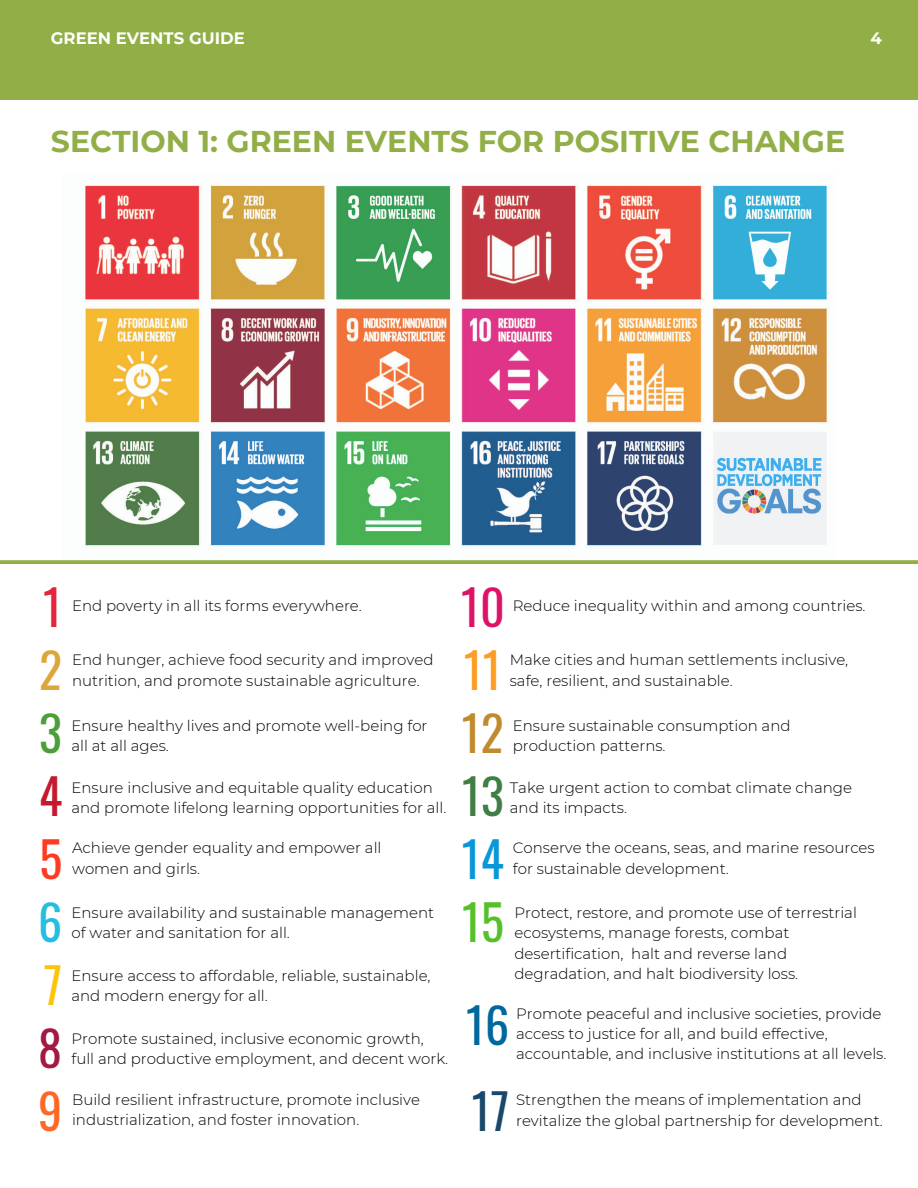
<style>
.page{position:relative;width:918px;height:1188px;background:#fff}
.page>*{position:absolute;margin:0;border:0;box-sizing:border-box;transform-origin:0 0}
.t1{font:48px "Oswald";color:#dd1367}
.t2{font:48px "Oswald";color:#fd9d24}
.t3{font:48px "Oswald";color:#bf8b2e}
.t4{font:48px "Oswald";color:#3f7e44}
.t5{font:48px "Oswald";color:#0a97d9}
.t6{font:48px "Oswald";color:#56c02b}
.t7{font:48px "Oswald";color:#00689d}
.t8{font:48px "Oswald";color:#19486a}
.t9{font:48px "Oswald";color:#e5243b}
.t10{font:48px "Oswald";color:#dda63a}
.t11{font:48px "Oswald";color:#4c9f38}
.t12{font:48px "Oswald";color:#c5192d}
.t13{font:48px "Oswald";color:#ff3a21}
.t14{font:48px "Oswald";color:#26bde2}
.t15{font:48px "Oswald";color:#fcc30b}
.t16{font:48px "Oswald";color:#a21942}
.t17{font:48px "Oswald";color:#fd6925}
.t18{font:700 30px "Montserrat";color:#91af46}
.t19{font:700 16.5px "Montserrat";color:#fff}
.t20{font:300 15px/20.2px "Montserrat";color:#000}
</style>
<div class="page">
<div style="left:0;top:0;width:918px;height:99px;background:#91af46"></div>
<img style="left:85px;top:185px;width:743px;height:362px">
<svg style="left:0;top:560px;width:918px;height:4px;background:#96b24e"></svg>
<p class="t19" style="left:51px;top:28px;width:195px">GREEN EVENTS GUIDE</p>
<p class="t19" style="left:871px;top:28px;width:13px">4</p>
<h2 class="t18" style="left:51px;top:123px;width:796px">SECTION 1: GREEN EVENTS FOR POSITIVE CHANGE</h2>
<h1 class="t9" style="left:43px;top:570px;width:21px">1</h1>
<h1 class="t10" style="left:39px;top:633px;width:24px">2</h1>
<h1 class="t11" style="left:39px;top:696px;width:24px">3</h1>
<h1 class="t12" style="left:39px;top:759px;width:25px">4</h1>
<h1 class="t13" style="left:39px;top:822px;width:24px">5</h1>
<h1 class="t14" style="left:38px;top:885px;width:26px">6</h1>
<h1 class="t15" style="left:44px;top:948px;width:20px">7</h1>
<h1 class="t16" style="left:38px;top:1011px;width:25px">8</h1>
<h1 class="t17" style="left:38px;top:1074px;width:26px">9</h1>
<p class="t20" style="left:72px;top:596px;width:291px">End poverty in all its forms everywhere.</p>
<p class="t20" style="left:72px;top:650px;width:363px">End hunger, achieve food security and improved nutrition, and promote sustainable agriculture.</p>
<p class="t20" style="left:71px;top:716px;width:358px">Ensure healthy lives and promote well-being for all at all ages.</p>
<p class="t20" style="left:71px;top:777px;width:377px">Ensure inclusive and equitable quality education and promote lifelong learning opportunities for all.</p>
<p class="t20" style="left:72px;top:838px;width:311px">Achieve gender equality and empower all women and girls.</p>
<p class="t20" style="left:71px;top:903px;width:364px">Ensure availability and sustainable management of water and sanitation for all.</p>
<p class="t20" style="left:71px;top:966px;width:361px">Ensure access to affordable, reliable, sustainable, and modern energy for all.</p>
<p class="t20" style="left:71px;top:1028px;width:378px">Promote sustained, inclusive economic growth, full and productive employment, and decent work.</p>
<p class="t20" style="left:72px;top:1089px;width:349px">Build resilient infrastructure, promote inclusive industrialization, and foster innovation.</p>
<h1 class="t1" style="left:461px;top:570px;width:45px">10</h1>
<h1 class="t2" style="left:464px;top:633px;width:40px">11</h1>
<h1 class="t3" style="left:462px;top:696px;width:43px">12</h1>
<h1 class="t4" style="left:462px;top:759px;width:43px">13</h1>
<h1 class="t5" style="left:462px;top:822px;width:44px">14</h1>
<h1 class="t6" style="left:462px;top:885px;width:43px">15</h1>
<p class="t20" style="left:513px;top:596px;width:354px">Reduce inequality within and among countries.</p>
<p class="t20" style="left:510px;top:650px;width:340px">Make cities and human settlements inclusive, safe, resilient, and sustainable.</p>
<p class="t20" style="left:513px;top:716px;width:279px">Ensure sustainable consumption and production patterns.</p>
<p class="t20" style="left:510px;top:777px;width:344px">Take urgent action to combat climate change and its impacts.</p>
<p class="t20" style="left:513px;top:838px;width:363px">Conserve the oceans, seas, and marine resources for sustainable development.</p>
<p class="t20" style="left:514px;top:903px;width:344px">Protect, restore, and promote use of terrestrial ecosystems, manage forests, combat desertification, halt and reverse land degradation, and halt biodiversity loss.</p>
<p class="t20" style="left:516px;top:1003px;width:372px">Promote peaceful and inclusive societies, provide access to justice for all, and build effective, accountable, and inclusive institutions at all levels.</p>
<p class="t20" style="left:516px;top:1090px;width:368px">Strengthen the means of implementation and revitalize the global partnership for development.</p>
<h1 class="t7" style="left:466px;top:988px;width:45px">16</h1>
<h1 class="t8" style="left:472px;top:1074px;width:39px">17</h1>
</div>
